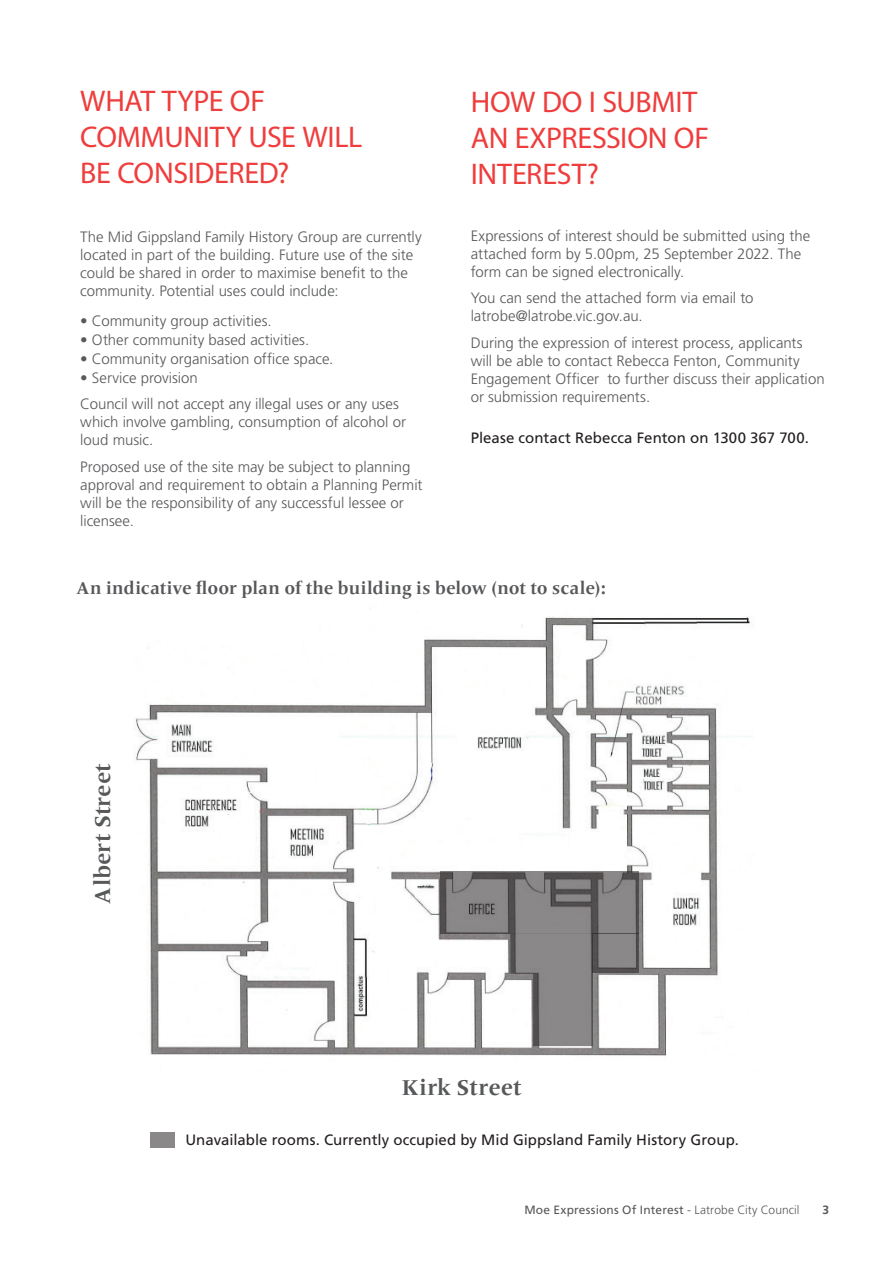
<style>
.page{position:relative;width:893px;height:1263px;background:#fff}
.page>*{position:absolute;margin:0;border:0;box-sizing:border-box;transform-origin:0 0}
.t1{font:30px/36px "Myriad Pro";letter-spacing:-.01em;color:#ee3d3c}
.t2{font:700 22.5px "Frutiger Serif LT Pro";letter-spacing:.005em;color:#57585a}
.t3{font:700 17.7px "Frutiger Serif LT Pro";color:#57585a}
.t4{font:300 15px/18px "Frutiger LT Std";color:#57585a}
.t5{font:15px "Frutiger LT Std";color:#231f20}
.t6{font:12px "Frutiger LT Std";letter-spacing:.02em;color:#57585a}
.t7{font:700 12px "Frutiger LT Std";color:#57585a}
.s1{font-weight:300}
</style>
<div class="page">
<img style="left:136px;top:616px;width:615px;height:440px">
<svg style="left:441px;top:871px;width:198px;height:63px;background:#7a7778"></svg>
<svg style="left:510px;top:934px;width:83px;height:112px;background:#969494"></svg>
<svg style="left:593px;top:934px;width:46px;height:39px;background:#787676"></svg>
<div style="left:150px;top:1132px;width:24px;height:16px;background:#8a8888"></div>
<h1 class="t1" style="left:80px;top:82px;width:284px">WHAT TYPE OF<br>COMMUNITY USE WILL<br>BE CONSIDERED?</h1>
<h1 class="t1" style="left:471px;top:84px;width:240px">HOW DO I SUBMIT<br>AN EXPRESSION OF<br>INTEREST?</h1>
<p class="t4" style="left:80px;top:228px;width:343px">The Mid Gippsland Family History Group are currently located in part of the building. Future use of the site could be shared in order to maximise benefit to the community. Potential uses could include:</p>
<p class="t4" style="left:80px;top:312px;width:193px">• Community group activities.</p>
<p class="t4" style="left:80px;top:331px;width:230px">• Other community based activities.</p>
<p class="t4" style="left:80px;top:350px;width:255px">• Community organisation office space.</p>
<p class="t4" style="left:80px;top:364px;width:320px;line-height:26.5px">• Service provision<br>Council will not accept any illegal uses or any uses</p>
<p class="t4" style="left:80px;top:413px;width:327px">which involve gambling, consumption of alcohol or loud music.</p>
<p class="t4" style="left:80px;top:458px;width:344px">Proposed use of the site may be subject to planning approval and requirement to obtain a Planning Permit will be the responsibility of any successful lessee or licensee.</p>
<p class="t4" style="left:471px;top:227px;width:341px">Expressions of interest should be submitted using the attached form by 5.00pm, 25 September 2022. The form can be signed electronically.</p>
<p class="t4" style="left:471px;top:289px;width:284px">You can send the attached form via email to latrobe@latrobe.vic.gov.au.</p>
<p class="t4" style="left:471px;top:334px;width:355px">During the expression of interest process, applicants will be able to contact Rebecca Fenton, Community Engagement Officer to further discuss their application or submission requirements.</p>
<p class="t5" style="left:471px;top:428px;width:340px">Please contact Rebecca Fenton on 1300 367 700.</p>
<p class="t3" style="left:77px;top:577px;width:531px">An indicative floor plan of the building is below (not to scale):</p>
<h2 class="t2" style="left:89px;top:903px;width:141px;rotate:-90deg">Albert Street</h2>
<h2 class="t2" style="left:402px;top:1074px;width:121px">Kirk Street</h2>
<p class="t5" style="left:185px;top:1131px;width:555px">Unavailable rooms. Currently occupied by Mid Gippsland Family History Group.</p>
<p class="t6" style="left:524px;top:1202px;width:277px">Moe Expressions Of Interest <span class="s1">- Latrobe City Council</span></p>
<p class="t7" style="left:822px;top:1202px;width:8px">3</p>
</div>
